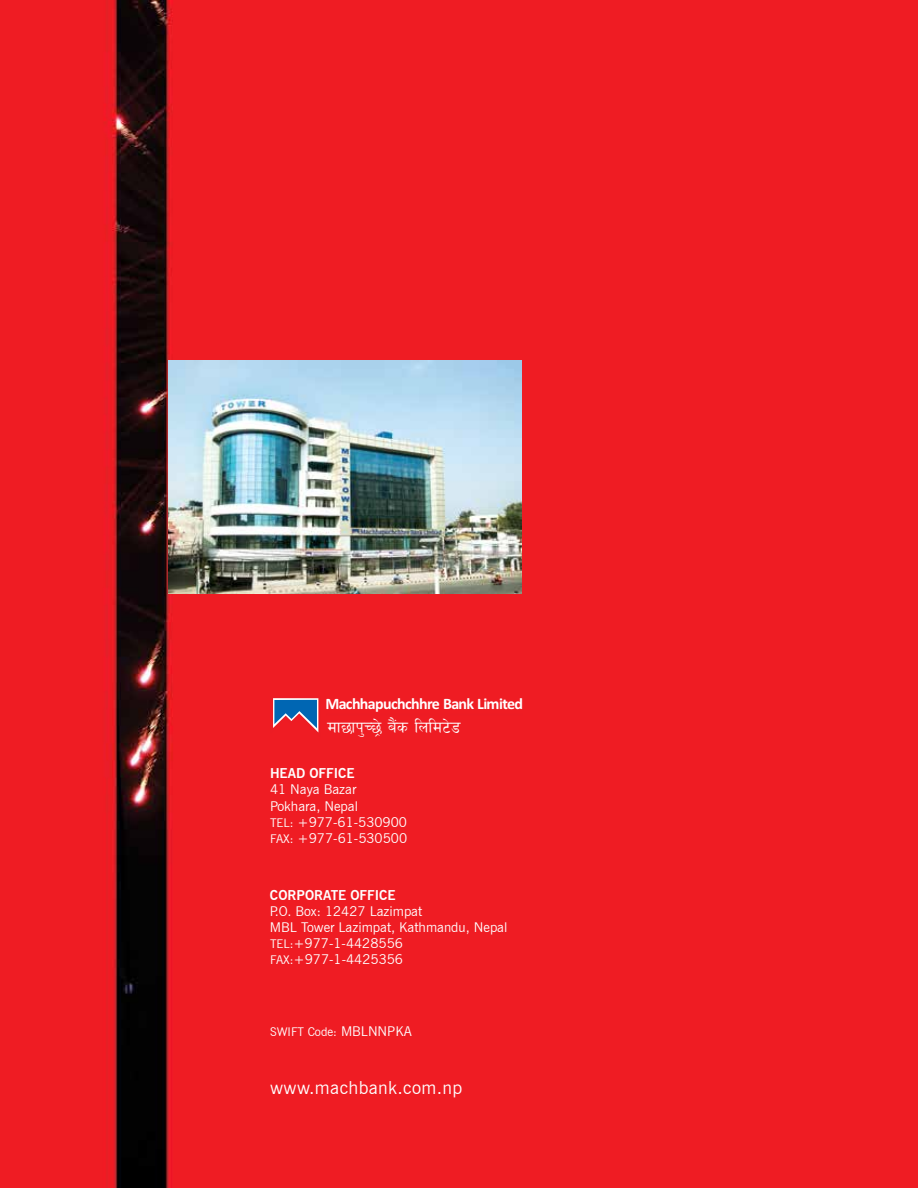
<style>
.page{position:relative;width:918px;height:1188px;background:#ef1c23}
.page>*{position:absolute;margin:0;border:0;box-sizing:border-box;transform-origin:0 0}
.t1{font:20.55px "Kantipur";letter-spacing:-.01em;color:#fff}
.t2{font:18px "News Gothic BT";letter-spacing:.02em;color:#fff}
.t3{font:700 16.05px "Calibri";letter-spacing:-.04em;color:#fff}
.t4{font:13.5px/16.2px "News Gothic BT";color:#fff}
.t5{font:700 13.5px "News Gothic BT";color:#fff}
.t6{font:12px "News Gothic BT";color:#fff}
.s1{font-size:12px}
.s2{font-size:13.5px}
</style>
<div class="page">
<svg style="left:270px;top:696px;width:51px;height:42px;background:#9a5272"></svg>
<hr style="left:326px;top:714px;width:196px;height:1px;background:#ed1c24">
<img style="left:168px;top:360px;width:354px;height:234px">
<p class="t3" style="left:325px;top:698px;width:199px">Machhapuchchhre Bank Limited</p>
<h1 class="t1" style="left:327px;top:717px;width:135px">df5fk'R5]«a}+s lnld6]8</h1>
<p class="t5" style="left:270px;top:765px;width:86px">HEAD OFFICE</p>
<p class="t4" style="left:270px;top:781px;width:139px">41 Naya Bazar<br>Pokhara, Nepal<br><span class="s1">TEL:</span> +977-61-530900<br><span class="s1">FAX:</span> +977-61-530500</p>
<p class="t5" style="left:270px;top:887px;width:127px">CORPORATE OFFICE</p>
<p class="t4" style="left:270px;top:903px;width:239px">P.O. Box: 12427 Lazimpat<br>MBL Tower Lazimpat, Kathmandu, Nepal<br><span class="s1">TEL:</span>+977-1-4428556<br><span class="s1">FAX:</span>+977-1-4425356</p>
<p class="t6" style="left:270px;top:1024px;width:143px">SWIFT Code: <span class="s2">MBLNNPKA</span></p>
<h2 class="t2" style="left:270px;top:1077px;width:194px">www.machbank.com.np</h2>
</div>
